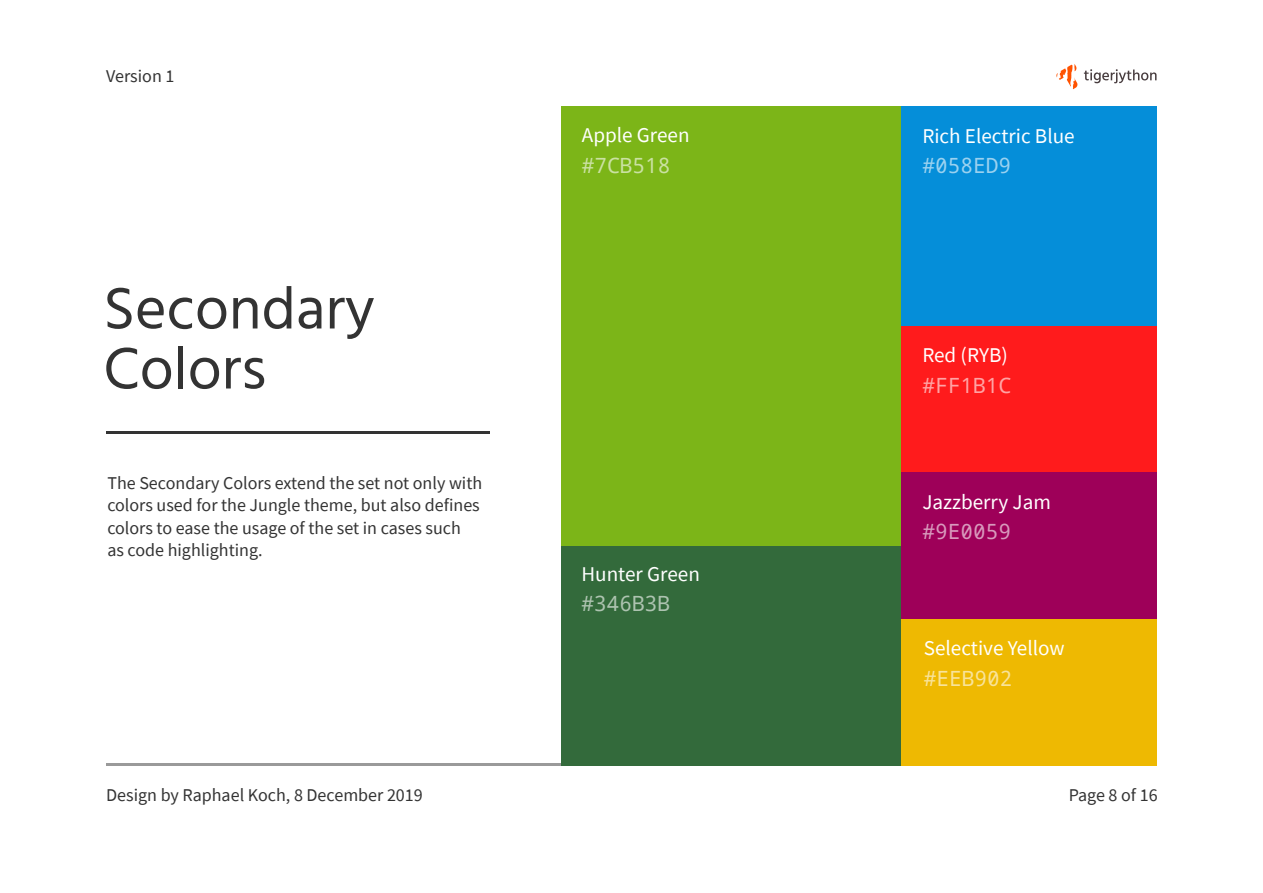
<style>
.page{position:relative;width:1263px;height:893px;background:#fff}
.page>*{position:absolute;margin:0;border:0;box-sizing:border-box;transform-origin:0 0}
.t1{font:60px/60px "Hind";color:#333}
.t2{font:21px "Source Sans Pro";color:#fff}
.t3{font:21px "Droid Sans Mono Slashed";color:rgb(255 255 255/.6)}
.t4{font:18px/22.5px "Source Sans Pro";color:#333}
</style>
<div class="page">
<hr style="left:106px;top:763px;width:1051px;height:2px;background:#9a9a9a">
<svg style="left:1056px;top:64px;width:22px;height:25px"></svg>
<svg style="left:1084px;top:69px;width:72px;height:14px"></svg>
<hr style="left:106px;top:432px;width:384px;height:2px;background:#333">
<div style="left:561px;top:106px;width:340px;height:440px;background:#7cb518"></div>
<div style="left:561px;top:546px;width:340px;height:219px;background:#336a3b"></div>
<div style="left:901px;top:106px;width:256px;height:220px;background:#058ed9"></div>
<div style="left:901px;top:326px;width:256px;height:146px;background:#ff1b1c"></div>
<div style="left:901px;top:472px;width:256px;height:147px;background:#9e0059"></div>
<div style="left:901px;top:619px;width:256px;height:146px;background:#eeb902"></div>
<p class="t4" style="left:106px;top:67px;width:70px">Version 1</p>
<h1 class="t1" style="left:103px;top:278px;width:273px">Secondary<br>Colors</h1>
<p class="t4" style="left:107px;top:473px;width:376px">The Secondary Colors extend the set not only with colors used for the Jungle theme, but also defines colors to ease the usage of the set in cases such<br>as code highlighting.</p>
<p class="t2" style="left:582px;top:127px;width:109px">Apple Green</p>
<p class="t3" style="left:582px;top:157px;width:90px">#7CB518</p>
<p class="t2" style="left:581px;top:565px;width:120px">Hunter Green</p>
<p class="t3" style="left:581px;top:595px;width:90px">#346B3B</p>
<p class="t2" style="left:922px;top:127px;width:154px">Rich Electric Blue</p>
<p class="t3" style="left:922px;top:157px;width:90px">#058ED9</p>
<p class="t2" style="left:922px;top:347px;width:87px">Red (RYB)</p>
<p class="t3" style="left:922px;top:377px;width:90px">#FF1B1C</p>
<p class="t2" style="left:922px;top:493px;width:130px">Jazzberry Jam</p>
<p class="t3" style="left:922px;top:523px;width:90px">#9E0059</p>
<p class="t2" style="left:924px;top:640px;width:142px">Selective Yellow</p>
<p class="t3" style="left:924px;top:670px;width:90px">#EEB902</p>
<p class="t4" style="left:106px;top:785px;width:318px">Design by Raphael Koch, 8 December 2019</p>
<p class="t4" style="left:1069px;top:785px;width:90px">Page 8 of 16</p>
</div>
